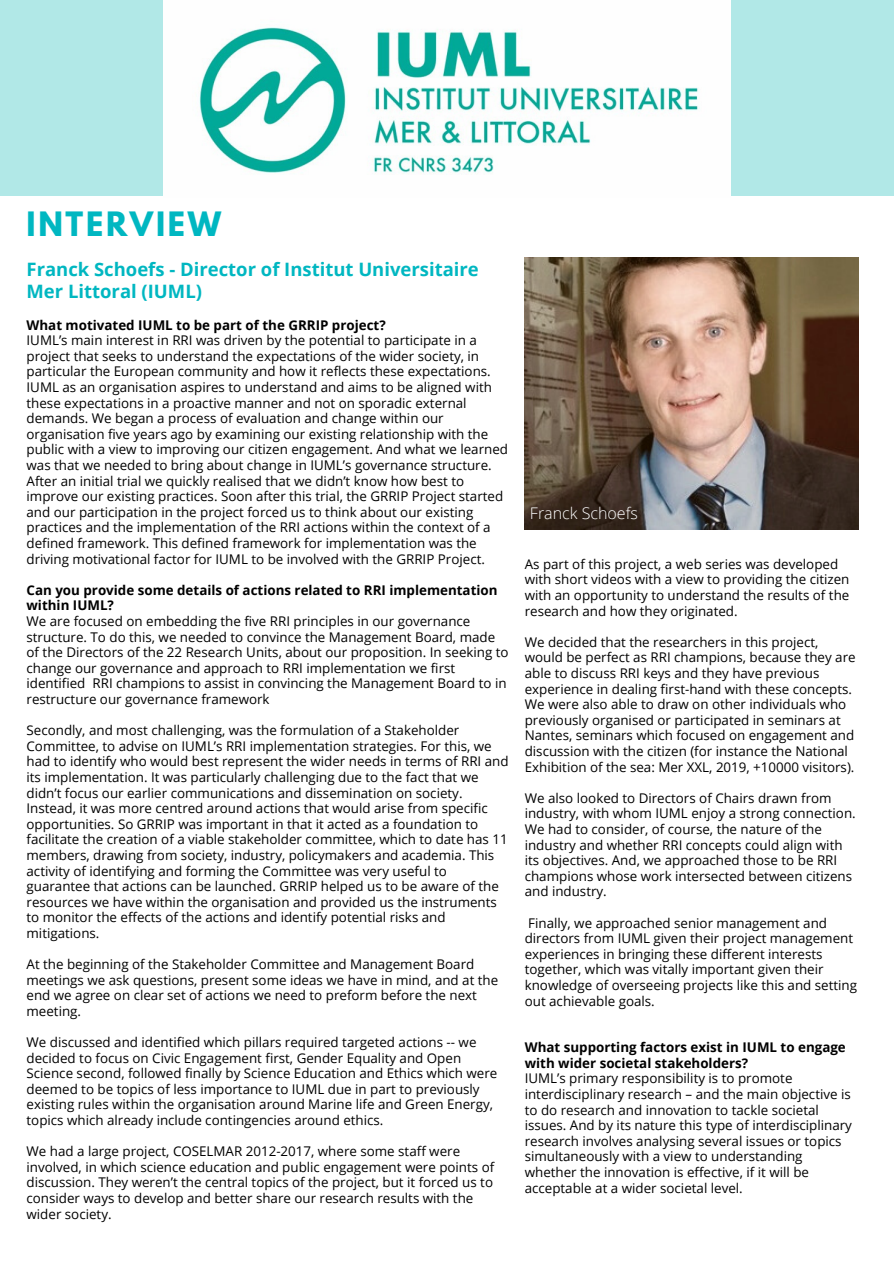
<style>
.page{position:relative;width:894px;height:1264px;background:#fff}
.page>*{position:absolute;margin:0;border:0;box-sizing:border-box;transform-origin:0 0}
.t1{font:700 29.7px "League Spartan";letter-spacing:.09em;color:#00b7c1}
.t2{font:700 18.45px/22.5px "Open Sans";color:#00b7c1}
.t3{font:300 16.05px "Open Sans";color:#fff}
.t4{font:13.35px/15.6px "Open Sans";color:#000}
.t5{font:700 13.35px/15.6px "Open Sans";color:#000}
</style>
<div class="page">
<div style="left:0;top:0;width:893px;height:1263px;background:#b1e8e7"></div>
<div style="left:0;top:197px;width:893px;height:1066px;background:#fff"></div>
<img style="left:524px;top:258px;width:334px;height:271px">
<img style="left:163px;top:0;width:567px;height:197px">
<p class="t1" style="left:27px;top:209px;width:196px">INTERVIEW</p>
<p class="t2" style="left:27px;top:257px;width:453px">Franck Schoefs - Director of Institut Universitaire<br>Mer Littoral (IUML)</p>
<p class="t5" style="left:27px;top:317px;width:360px">What motivated IUML to be part of the GRRIP project?</p>
<p class="t4" style="left:27px;top:332px;width:483px">IUML’s main interest in RRI was driven by the potential to participate in a project that seeks to understand the expectations of the wider society, in particular the European community and how it reflects these expectations.<br>IUML as an organisation aspires to understand and aims to be aligned with these expectations in a proactive manner and not on sporadic external demands. We began a process of evaluation and change within our organisation five years ago by examining our existing relationship with the public with a view to improving our citizen engagement. And what we learned was that we needed to bring about change in IUML’s governance structure.<br>After an initial trial we quickly realised that we didn’t know how best to improve our existing practices. Soon after this trial, the GRRIP Project started and our participation in the project forced us to think about our existing practices and the implementation of the RRI actions within the context of a defined framework. This defined framework for implementation was the driving motivational factor for IUML to be involved with the GRRIP Project.</p>
<p class="t5" style="left:27px;top:582px;width:472px">Can you provide some details of actions related to RRI implementation within IUML?</p>
<p class="t4" style="left:27px;top:613px;width:483px">We are focused on embedding the five RRI principles in our governance structure. To do this, we needed to convince the Management Board, made of the Directors of the 22 Research Units, about our proposition. In seeking to change our governance and approach to RRI implementation we first identified RRI champions to assist in convincing the Management Board to in restructure our governance framework</p>
<p class="t4" style="left:27px;top:722px;width:483px">Secondly, and most challenging, was the formulation of a Stakeholder Committee, to advise on IUML’s RRI implementation strategies. For this, we had to identify who would best represent the wider needs in terms of RRI and its implementation. It was particularly challenging due to the fact that we didn’t focus our earlier communications and dissemination on society.<br>Instead, it was more centred around actions that would arise from specific opportunities. So GRRIP was important in that it acted as a foundation to facilitate the creation of a viable stakeholder committee, which to date has 11 members, drawing from society, industry, policymakers and academia. This activity of identifying and forming the Committee was very useful to guarantee that actions can be launched. GRRIP helped us to be aware of the resources we have within the organisation and provided us the instruments to monitor the effects of the actions and identify potential risks and mitigations.</p>
<p class="t4" style="left:27px;top:956px;width:473px">At the beginning of the Stakeholder Committee and Management Board meetings we ask questions, present some ideas we have in mind, and at the end we agree on clear set of actions we need to preform before the next meeting.</p>
<p class="t4" style="left:27px;top:1034px;width:472px">We discussed and identified which pillars required targeted actions -- we decided to focus on Civic Engagement first, Gender Equality and Open Science second, followed finally by Science Education and Ethics which were deemed to be topics of less importance to IUML due in part to previously existing rules within the organisation around Marine life and Green Energy, topics which already include contingencies around ethics.</p>
<p class="t4" style="left:27px;top:1143px;width:469px">We had a large project, COSELMAR 2012-2017, where some staff were involved, in which science education and public engagement were points of discussion. They weren’t the central topics of the project, but it forced us to consider ways to develop and better share our research results with the wider society.</p>
<p class="t3" style="left:530px;top:501px;width:109px">Franck Schoefs</p>
<p class="t4" style="left:524px;top:556px;width:326px">As part of this project, a web series was developed with short videos with a view to providing the citizen with an opportunity to understand the results of the research and how they originated.</p>
<p class="t4" style="left:524px;top:634px;width:332px">We decided that the researchers in this project, would be perfect as RRI champions, because they are able to discuss RRI keys and they have previous experience in dealing first-hand with these concepts.<br>We were also able to draw on other individuals who previously organised or participated in seminars at Nantes, seminars which focused on engagement and discussion with the citizen (for instance the National Exhibition of the sea: Mer XXL, 2019, +10000 visitors).</p>
<p class="t4" style="left:524px;top:789px;width:332px">We also looked to Directors of Chairs drawn from industry, with whom IUML enjoy a strong connection.<br>We had to consider, of course, the nature of the industry and whether RRI concepts could align with its objectives. And, we approached those to be RRI champions whose work intersected between citizens and industry.</p>
<p class="t4" style="left:524px;top:914px;width:334px">Finally, we approached senior management and directors from IUML given their project management experiences in bringing these different interests together, which was vitally important given their knowledge of overseeing projects like this and setting out achievable goals.</p>
<p class="t5" style="left:524px;top:1039px;width:322px">What supporting factors exist in IUML to engage with wider societal stakeholders?</p>
<p class="t4" style="left:524px;top:1070px;width:328px">IUML’s primary responsibility is to promote interdisciplinary research – and the main objective is to do research and innovation to tackle societal issues. And by its nature this type of interdisciplinary research involves analysing several issues or topics simultaneously with a view to understanding whether the innovation is effective, if it will be acceptable at a wider societal level.</p>
</div>
